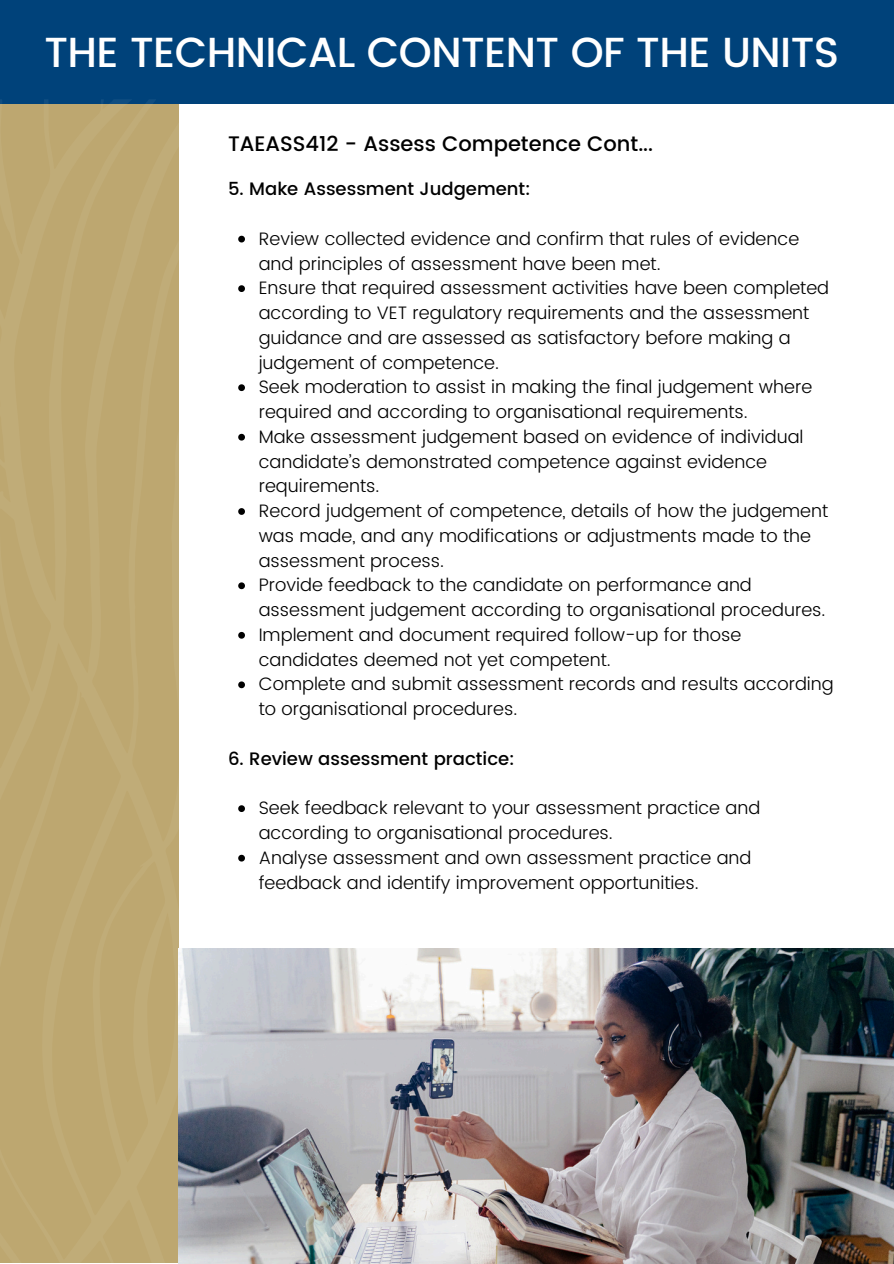
<style>
.page{position:relative;width:894px;height:1264px;background:#fff}
.page>*{position:absolute;margin:0;border:0;box-sizing:border-box;transform-origin:0 0}
.t1{font:500 42px "Poppins";letter-spacing:-.015em;color:#fff}
.t2{font:500 21px "Poppins";color:#000}
.t3{font:300 18px/24.8px "Poppins";color:#000}
.t4{font:500 18px "Poppins";color:#000}
</style>
<div class="page">
<div style="left:0;top:0;width:893px;height:104px;background:#00427a"></div>
<svg style="left:238px;top:236px;width:7px;height:6px"></svg>
<svg style="left:238px;top:285px;width:7px;height:7px"></svg>
<svg style="left:238px;top:384px;width:7px;height:7px"></svg>
<svg style="left:238px;top:434px;width:7px;height:6px"></svg>
<svg style="left:238px;top:508px;width:7px;height:7px"></svg>
<svg style="left:238px;top:582px;width:7px;height:7px"></svg>
<svg style="left:238px;top:632px;width:7px;height:6px"></svg>
<svg style="left:238px;top:681px;width:7px;height:7px"></svg>
<svg style="left:238px;top:805px;width:7px;height:7px"></svg>
<svg style="left:238px;top:854px;width:7px;height:7px"></svg>
<img style="left:183px;top:948px;width:710px;height:315px">
<div style="left:0;top:99px;width:183px;height:1164px;background:#bda770"></div>
<h3 class="t1" style="left:44px;top:28px;width:796px">THE TECHNICAL CONTENT OF THE UNITS</h3>
<p class="t2" style="left:228px;top:132px;width:426px">TAEASS412 - Assess Competence Cont...</p>
<h1 class="t4" style="left:228px;top:178px;width:304px">5. Make Assessment Judgement:</h1>
<p class="t3" style="left:258px;top:226px;width:542px">Review collected evidence and confirm that rules of evidence and principles of assessment have been met.</p>
<h2 class="t3" style="left:258px;top:276px;width:572px">Ensure that required assessment activities have been completed according to VET regulatory requirements and the assessment guidance and are assessed as satisfactory before making a judgement of competence.</h2>
<h3 class="t3" style="left:258px;top:375px;width:555px">Seek moderation to assist in making the final judgement where required and according to organisational requirements.</h3>
<p class="t3" style="left:258px;top:424px;width:546px">Make assessment judgement based on evidence of individual candidate’s demonstrated competence against evidence requirements.</p>
<p class="t3" style="left:258px;top:498px;width:571px">Record judgement of competence, details of how the judgement was made, and any modifications or adjustments made to the assessment process.</p>
<p class="t3" style="left:258px;top:573px;width:568px">Provide feedback to the candidate on performance and assessment judgement according to organisational procedures.</p>
<p class="t3" style="left:258px;top:622px;width:484px">Implement and document required follow-up for those candidates deemed not yet competent.</p>
<p class="t3" style="left:258px;top:672px;width:576px">Complete and submit assessment records and results according to organisational procedures.</p>
<p class="t4" style="left:228px;top:748px;width:288px">6. Review assessment practice:</p>
<p class="t3" style="left:258px;top:795px;width:503px">Seek feedback relevant to your assessment practice and according to organisational procedures.</p>
<p class="t3" style="left:258px;top:845px;width:494px">Analyse assessment and own assessment practice and feedback and identify improvement opportunities.</p>
</div>
